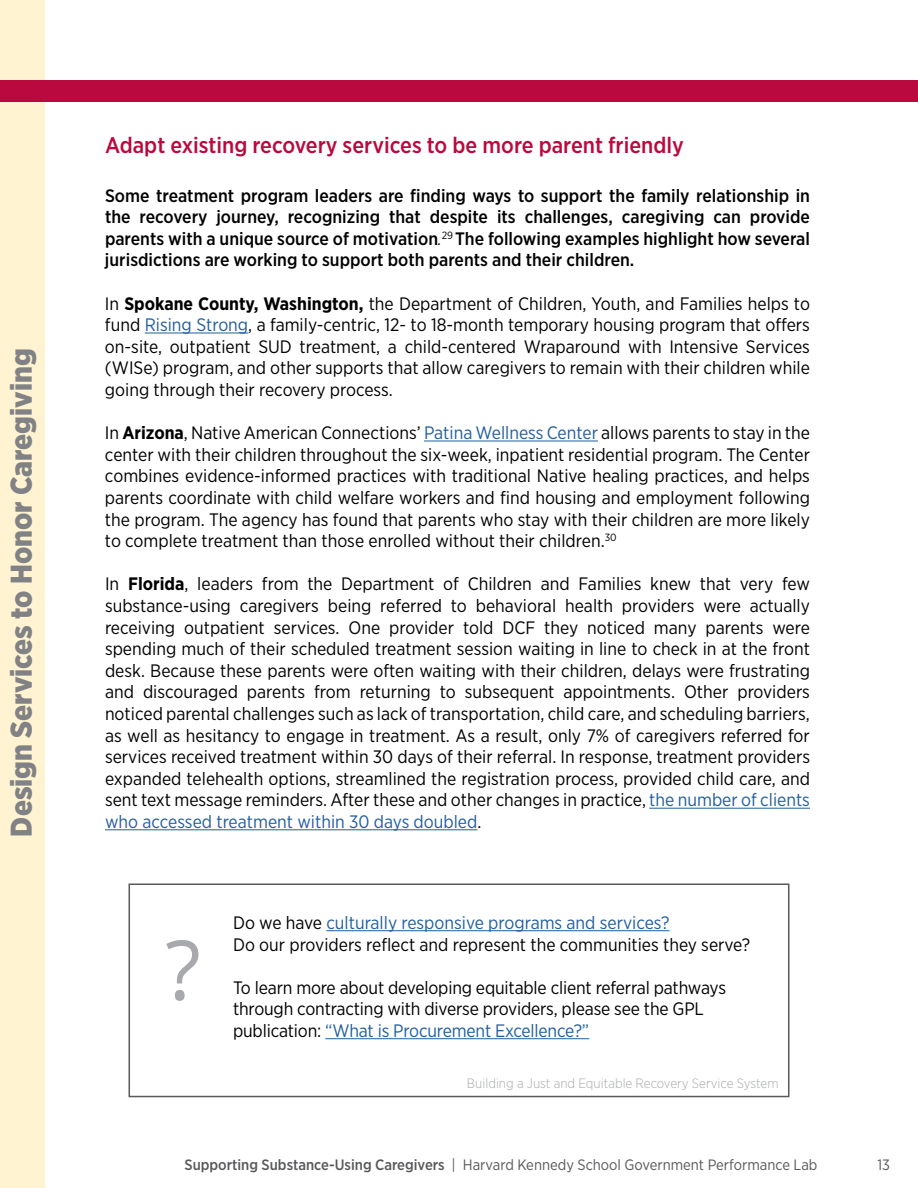
<style>
.page{position:relative;width:918px;height:1188px;background:#fff}
.page>*{position:absolute;margin:0;border:0;box-sizing:border-box;transform-origin:0 0}
.t1{font:82.5px "Open Sans";color:#a7a9ac}
.Side_solution_title{font:900 30px "Gotham Narrow";color:#808285}
.Subheader{font:500 22.5px "Gotham Narrow";color:#ba093e}
.Body{font:18px/21.6px "Gotham Narrow";color:#000;text-align:justify}
.Body-2{font:500 18px/21.6px "Gotham Narrow";color:#000;text-align:justify}
.COB_text{font:18px/21.6px "Gotham Narrow";letter-spacing:-.01em;color:#000}
.COB_text-2{font:18px "Gotham Narrow";color:#215e9e}
.Body-3{font:18px "Gotham Narrow";color:#215e9e}
.t2{font:15px "Gotham Narrow";color:#58595b}
.Body-4{font:300 13.5px "Gotham Narrow";color:#a7a9ac}
.s1{font-weight:400;font-style:italic;font-size:15.75px}
.s2{font-weight:700}
.s3{color:#215e9e}
.s4{color:#000}
.s5{font-weight:500}
</style>
<div class="page">
<div style="left:0;top:0;width:44px;height:1188px;background:#fff3d1"></div>
<hr style="left:145px;top:333px;width:103px;height:1px;background:#215e9e">
<hr style="left:424px;top:441px;width:174px;height:1px;background:#215e9e">
<hr style="left:649px;top:808px;width:161px;height:1px;background:#215e9e">
<hr style="left:105px;top:829px;width:373px;height:1px;background:#215e9e">
<div style="left:0;top:81px;width:918px;height:21px;background:#ba093e"></div>
<div style="left:129px;top:884px;width:660px;height:213px;border:2px solid #58595b"></div>
<hr style="left:326px;top:930px;width:344px;height:1px;background:#215e9e">
<hr style="left:325px;top:1038px;width:264px;height:1px;background:#215e9e">
<h2 class="Side_solution_title" style="left:1px;top:837px;width:490px;rotate:-90deg">Design Services to Honor Caregiving</h2>
<h2 class="Subheader" style="left:105px;top:131px;width:580px">Adapt existing recovery services to be more parent friendly</h2>
<p class="Body-2" style="left:105px;top:184px;width:707px">Some treatment program leaders are finding ways to support the family relationship in the recovery journey, recognizing that despite its challenges, caregiving can provide parents with a unique source of motivation<span class="s1">.</span><sup>29</sup> The following examples highlight how several jurisdictions are working to support both parents and their children.</p>
<p class="Body" style="left:105px;top:292px;width:707px">In <span class="s2">Spokane County, Washington,</span> the Department of Children, Youth, and Families helps to fund <span class="s3">Rising Strong</span>, a family-centric, 12- to 18-month temporary housing program that offers on-site, outpatient SUD treatment, a child-centered Wraparound with Intensive Services (WISe) program, and other supports that allow caregivers to remain with their children while going through their recovery process.</p>
<p class="Body" style="left:105px;top:422px;width:707px">In <span class="s2">Arizona</span>, Native American Connections’ <span class="s3">Patina Wellness Center</span> allows parents to stay in the center with their children throughout the six-week, inpatient residential program. The Center combines evidence-informed practices with traditional Native healing practices, and helps parents coordinate with child welfare workers and find housing and employment following the program. The agency has found that parents who stay with their children are more likely to complete treatment than those enrolled without their children.<sup>30</sup></p>
<p class="Body" style="left:105px;top:573px;width:707px">In <span class="s2">Florida</span>, leaders from the Department of Children and Families knew that very few substance-using caregivers being referred to behavioral health providers were actually receiving outpatient services. One provider told DCF they noticed many parents were spending much of their scheduled treatment session waiting in line to check in at the front desk. Because these parents were often waiting with their children, delays were frustrating and discouraged parents from returning to subsequent appointments. Other providers noticed parental challenges such as lack of transportation, child care, and scheduling barriers, as well as hesitancy to engage in treatment. As a result, only 7% of caregivers referred for services received treatment within 30 days of their referral. In response, treatment providers expanded telehealth options, streamlined the registration process, provided child care, and sent text message reminders. After these and other changes in practice, <span class="s3">the number of clients</span></p>
<p class="Body-3" style="left:105px;top:811px;width:378px">who accessed treatment within 30 days doubled<span class="s4">.</span></p>
<h1 class="t1" style="left:165px;top:913px;width:37px">?</h1>
<p class="COB_text-2" style="left:233px;top:911px;width:438px"><span class="s4">Do we have</span> culturally responsive programs and services?</p>
<p class="COB_text" style="left:233px;top:933px;width:519px">Do our providers reflect and represent the communities they serve?</p>
<p class="COB_text" style="left:233px;top:976px;width:495px">To learn more about developing equitable client referral pathways through contracting with diverse providers, please see the GPL publication: <span class="s3">“What is Procurement Excellence?”</span></p>
<p class="Body-4" style="left:467px;top:1075px;width:313px">Building a Just and Equitable Recovery Service System</p>
<p class="t2" style="left:184px;top:1155px;width:635px"><span class="s5">Supporting Substance-Using Caregivers</span> | Harvard Kennedy School Government Performance Lab</p>
<p class="t2" style="left:878px;top:1155px;width:14px">13</p>
</div>
